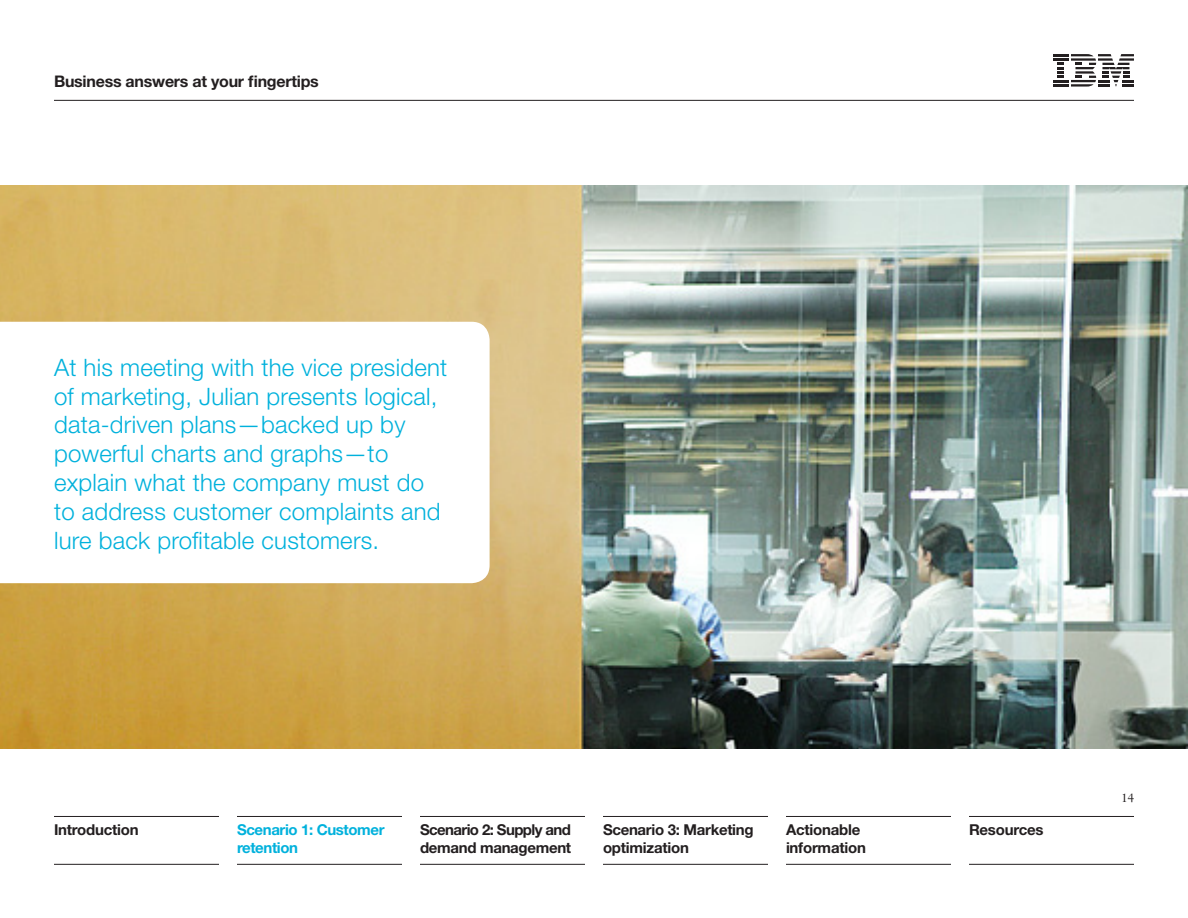
<style>
.page{position:relative;width:1188px;height:918px;background:#fff}
.page>*{position:absolute;margin:0;border:0;box-sizing:border-box;transform-origin:0 0}
._2A_Body{font:300 24px/28.8px "Helvetica Neue LT Pro";letter-spacing:.01em;color:#00b1dc}
.t1{font:700 16.05px "Helvetica Neue LT Pro";letter-spacing:-.015em;color:#231f20}
._6A_5_ways_copy{font:700 15px/18px "Helvetica Neue LT Pro";letter-spacing:-.015em;color:#231f20}
._6A_5_ways_copy-2{font:700 15px/18px "Helvetica Neue LT Pro";letter-spacing:-.025em;color:#00b1dc}
.t2{font:12px "Janson Text LT Std";color:#231f20}
</style>
<div class="page">
<img style="left:0;top:185px;width:1188px;height:564px">
<svg style="left:0;top:322px;width:490px;height:261px"></svg>
<svg style="left:1053px;top:54px;width:81px;height:33px"></svg>
<hr style="left:54px;top:100px;width:1080px;height:1px;background:#231f20">
<hr style="left:54px;top:816px;width:165px;height:1px;background:#231f20">
<hr style="left:54px;top:864px;width:165px;height:1px;background:#231f20">
<hr style="left:237px;top:816px;width:165px;height:1px;background:#231f20">
<hr style="left:237px;top:864px;width:165px;height:1px;background:#231f20">
<hr style="left:420px;top:816px;width:165px;height:1px;background:#231f20">
<hr style="left:420px;top:864px;width:165px;height:1px;background:#231f20">
<hr style="left:603px;top:816px;width:165px;height:1px;background:#231f20">
<hr style="left:603px;top:864px;width:165px;height:1px;background:#231f20">
<hr style="left:786px;top:816px;width:165px;height:1px;background:#231f20">
<hr style="left:786px;top:864px;width:165px;height:1px;background:#231f20">
<hr style="left:969px;top:816px;width:165px;height:1px;background:#231f20">
<hr style="left:969px;top:864px;width:165px;height:1px;background:#231f20">
<p class="t1" style="left:54px;top:71px;width:266px">Business answers at your fingertips</p>
<p class="_2A_Body" style="left:54px;top:352px;width:395px">At his meeting with the vice president of marketing, Julian presents logical, data-driven plans—backed up by powerful charts and graphs—to explain what the company must do to address customer complaints and lure back profitable customers.</p>
<p class="_6A_5_ways_copy" style="left:54px;top:821px;width:86px">Introduction</p>
<p class="_6A_5_ways_copy-2" style="left:237px;top:821px;width:149px">Scenario 1: Customer retention</p>
<p class="_6A_5_ways_copy" style="left:420px;top:821px;width:153px">Scenario 2: Supply and demand management</p>
<p class="_6A_5_ways_copy" style="left:603px;top:821px;width:152px">Scenario 3: Marketing optimization</p>
<p class="_6A_5_ways_copy" style="left:786px;top:821px;width:81px">Actionable information</p>
<p class="_6A_5_ways_copy" style="left:969px;top:821px;width:76px">Resources</p>
<p class="t2" style="left:1122px;top:790px;width:14px">14</p>
</div>
